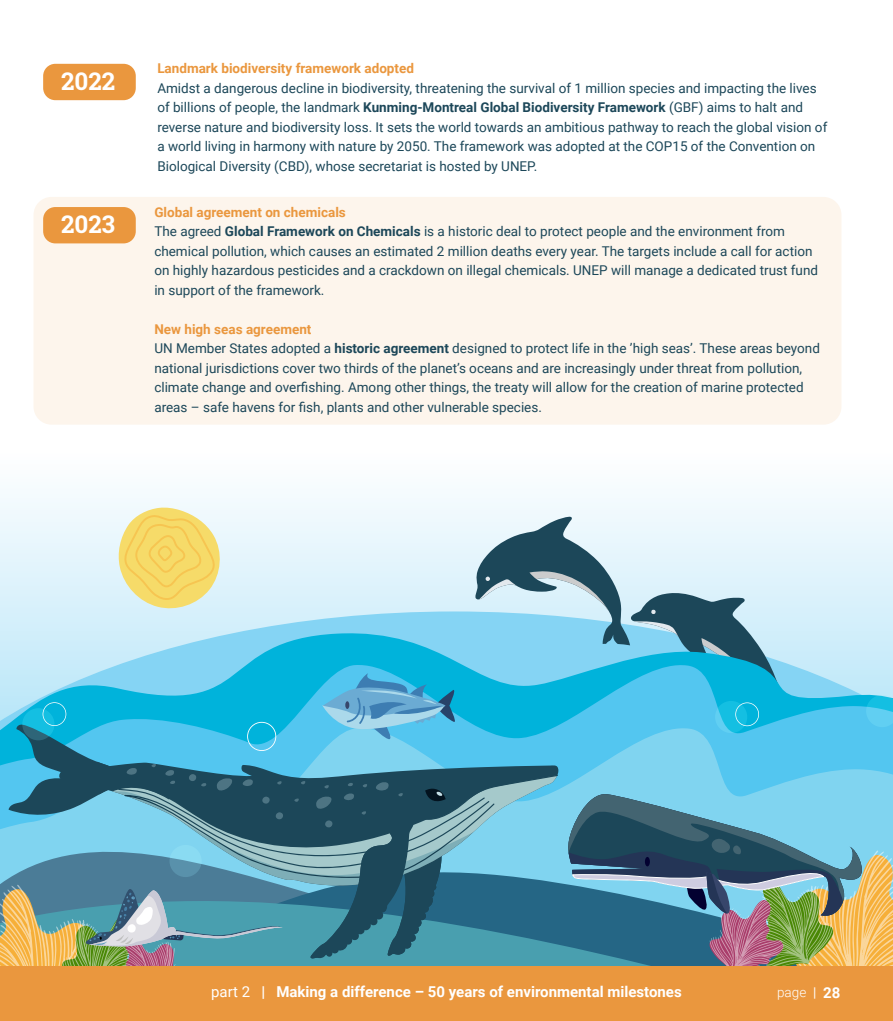
<style>
.page{position:relative;width:893px;height:1021px;background:#fff}
.page>*{position:absolute;margin:0;border:0;box-sizing:border-box;transform-origin:0 0}
.t1{font:700 24.3px "Roboto Slab";color:#fff}
.t2{font:700 15px "Roboto";color:#fff}
.t3{font:15px "Roboto";color:#fff}
.t4{font:13.5px/19.5px "Roboto";color:#1c4759}
.t5{font:700 13.5px "Roboto";color:#ea973e}
.t6{font:300 13.5px "Roboto";color:#fff}
.s1{font-weight:700}
.s2{font-weight:700;color:#ea973e}
.s3{font-weight:400}
.s4{font-weight:700;font-size:15px}
</style>
<div class="page">
<div style="left:0;top:452px;width:893px;height:309px;background:#f8fcfe"></div>
<svg style="left:0;top:507px;width:893px;height:459px;background:#78b5c5"></svg>
<div style="left:0;top:966px;width:893px;height:54px;background:#ea973e"></div>
<div style="left:34px;top:197px;width:807px;height:227px;background:#fdf5ec;border-radius:18px"></div>
<div style="left:43px;top:207px;width:93px;height:36px;background:#ea973e;border-radius:12px"></div>
<div style="left:43px;top:64px;width:93px;height:36px;background:#ea973e;border-radius:12px"></div>
<h1 class="t1" style="left:61px;top:64px;width:56px">2022</h1>
<p class="t5" style="left:157px;top:59px;width:258px">Landmark biodiversity framework adopted</p>
<p class="t4" style="left:157px;top:78px;width:671px">Amidst a dangerous decline in biodiversity, threatening the survival of 1 million species and impacting the lives of billions of people, the landmark <span class="s1">Kunming-Montreal Global Biodiversity Framework</span> (GBF) aims to halt and reverse nature and biodiversity loss. It sets the world towards an ambitious pathway to reach the global vision of a world living in harmony with nature by 2050. The framework was adopted at the COP15 of the Convention on Biological Diversity (CBD), whose secretariat is hosted by UNEP.</p>
<h1 class="t1" style="left:61px;top:207px;width:55px">2023</h1>
<p class="t4" style="left:154px;top:202px;width:665px"><span class="s2">Global agreement on chemicals<br></span>The agreed <span class="s1">Global Framework on Chemicals</span> is a historic deal to protect people and the environment from chemical pollution, which causes an estimated 2 million deaths every year. The targets include a call for action on highly hazardous pesticides and a crackdown on illegal chemicals. UNEP will manage a dedicated trust fund in support of the framework.</p>
<p class="t4" style="left:154px;top:319px;width:667px"><span class="s2">New high seas agreement<br></span>UN Member States adopted a <span class="s1">historic agreement</span> designed to protect life in the ’high seas’. These areas beyond national jurisdictions cover two thirds of the planet’s oceans and are increasingly under threat from pollution, climate change and overfishing. Among other things, the treaty will allow for the creation of marine protected areas – safe havens for fish, plants and other vulnerable species.</p>
<p class="t3" style="left:211px;top:981px;width:41px">part 2</p>
<p class="t2" style="left:261px;top:981px;width:422px">| Making a difference – 50 years of environmental milestones</p>
<p class="t6" style="left:777px;top:982px;width:65px">page <span class="s3">|</span> <span class="s4">28</span></p>
</div>
